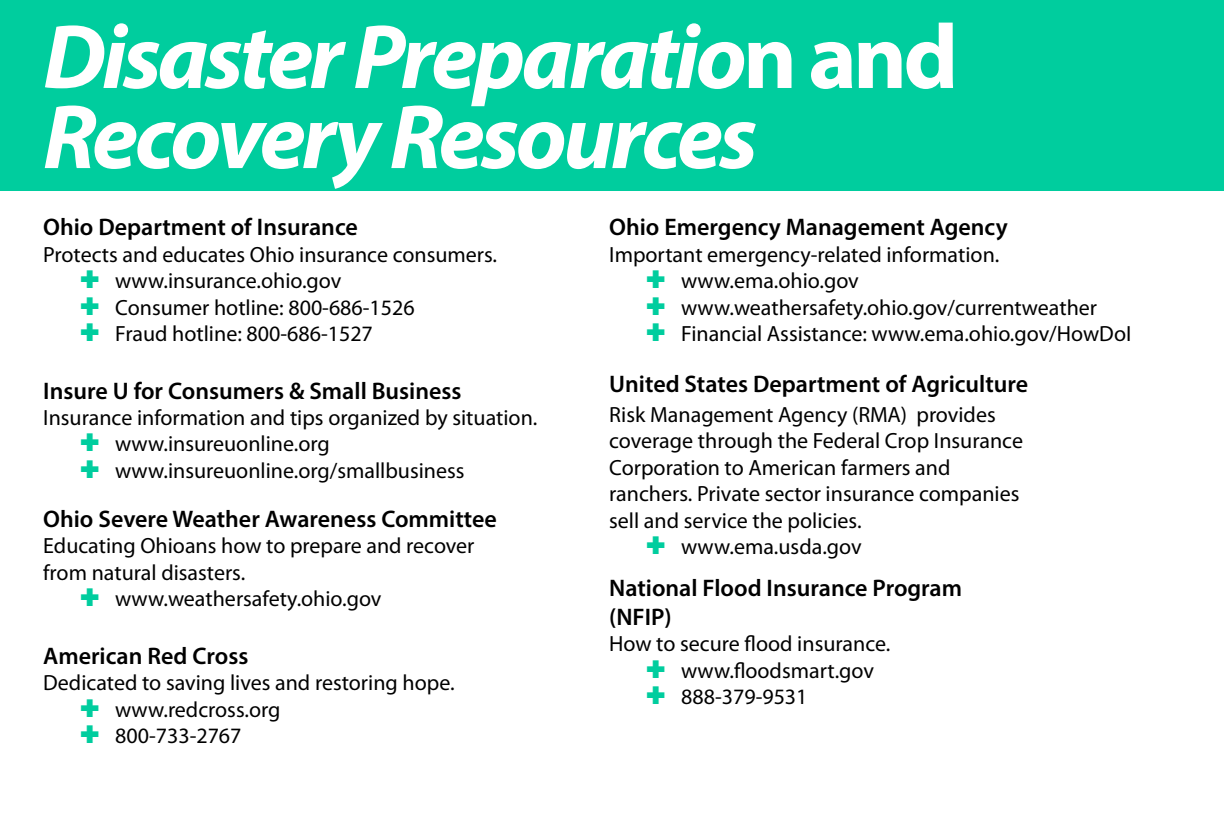
<style>
.page{position:relative;width:1224px;height:822px;background:#fff}
.page>*{position:absolute;margin:0;border:0;box-sizing:border-box;transform-origin:0 0}
.t1{font:italic 700 92px/80px "Myriad Pro";letter-spacing:-.04em;color:#fff}
.t2{font:600 24px/28.8px "Myriad Pro";color:#000}
.t3{font:22px/26.4px "Myriad Pro";color:#000}
.s1{font-style:normal}
</style>
<div class="page">
<div style="left:0;top:0;width:1224px;height:191px;background:#00cd9e"></div>
<h1 class="t1" style="left:43px;top:14px;width:917px">Disaster Preparatio<span class="s1">n and<br></span>RecoveryResources</h1>
<p class="t2" style="left:43px;top:212px;width:316px">Ohio Department of Insurance</p>
<p class="t3" style="left:115px;top:240px;width:383px;text-indent:-72px">Protects and educates Ohio insurance consumers. www.insurance.ohio.gov<br>Consumer hotline: 800-686-1526<br>Fraud hotline: 800-686-1527</p>
<p class="t2" style="left:43px;top:375px;width:420px">Insure U for Consumers &amp; Small Business</p>
<p class="t3" style="left:115px;top:404px;width:424px;text-indent:-72px">Insurance information and tips organized by situation. www.insureuonline.org www.insureuonline.org/smallbusiness</p>
<p class="t2" style="left:43px;top:503px;width:455px">Ohio Severe Weather Awareness Committee</p>
<p class="t3" style="left:43px;top:532px;width:433px">Educating Ohioans how to prepare and recover</p>
<p class="t3" style="left:43px;top:558px;width:204px">from natural disasters.</p>
<p class="t3" style="left:115px;top:585px;width:268px">www.weathersafety.ohio.gov</p>
<p class="t2" style="left:609px;top:212px;width:400px">Ohio Emergency Management Agency</p>
<p class="t3" style="left:681px;top:240px;width:452px;text-indent:-72px">Important emergency-related information. www.ema.ohio.gov www.weathersafety.ohio.gov/currentweather Financial Assistance: www.ema.ohio.gov/HowDoI</p>
<p class="t2" style="left:609px;top:368px;width:421px">United States Department of Agriculture</p>
<p class="t3" style="left:609px;top:401px;width:388px">Risk Management Agency (RMA) provides</p>
<p class="t3" style="left:609px;top:427px;width:415px">coverage through the Federal Crop Insurance</p>
<p class="t3" style="left:609px;top:453px;width:343px">Corporation to American farmers and</p>
<p class="t3" style="left:609px;top:480px;width:412px">ranchers. Private sector insurance companies</p>
<p class="t3" style="left:609px;top:506px;width:254px">sell and service the policies.</p>
<p class="t3" style="left:681px;top:533px;width:182px">www.ema.usda.gov</p>
<p class="t2" style="left:609px;top:572px;width:354px">National Flood Insurance Program (NFIP)</p>
<p class="t3" style="left:681px;top:630px;width:211px;text-indent:-72px">How to secure flood insurance. www.floodsmart.gov<br>888-379-9531</p>
<p class="t2" style="left:43px;top:640px;width:207px">American Red Cross</p>
<p class="t3" style="left:115px;top:669px;width:341px;text-indent:-72px">Dedicated to saving lives and restoring hope. www.redcross.org<br>800-733-2767</p>
</div>
